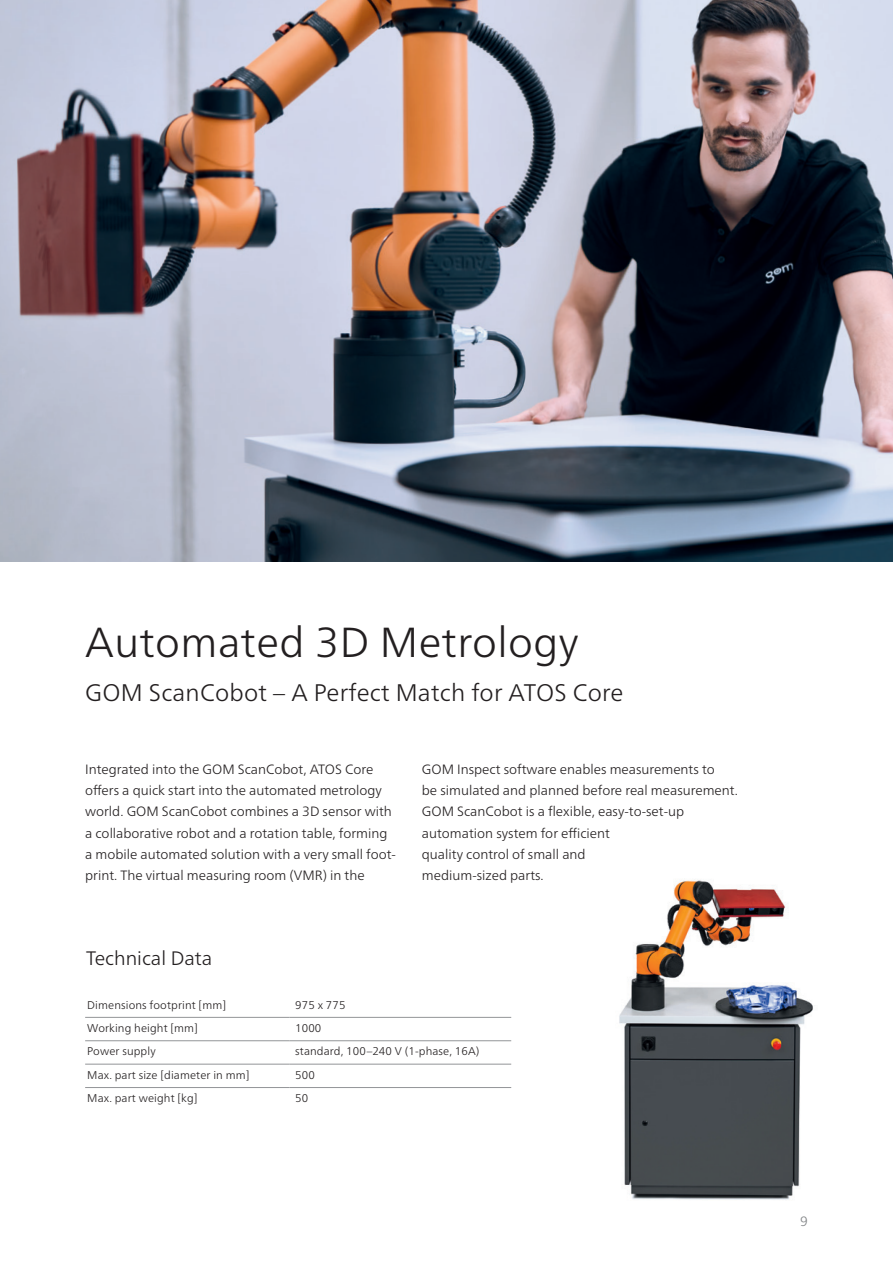
<style>
.page{position:relative;width:893px;height:1263px;background:#fff}
.page>*{position:absolute;margin:0;border:0;box-sizing:border-box;transform-origin:0 0}
.t1{font:300 42px "Frutiger Neue LTW1 G";letter-spacing:.01em;color:#231f20}
.t2{font:300 24px "Frutiger Neue LTW1 G";letter-spacing:.01em;color:#231f20}
.t3{font:300 19.5px "Frutiger Neue LTW1 G";color:#231f20}
.t4{font:300 13.5px/21.3px "Frutiger Neue LTW1 G";color:#231f20}
.t5{font:300 13.5px "Frutiger Neue LTW1 G";color:#808285}
.t6{font:300 11.25px "Frutiger Neue LTW1 G";letter-spacing:.01em;color:#231f20}
</style>
<div class="page">
<img style="left:619px;top:879px;width:194px;height:321px">
<hr style="left:85px;top:1017px;width:204px;height:1px;background:#939598">
<hr style="left:289px;top:1017px;width:222px;height:1px;background:#939598">
<hr style="left:85px;top:1040px;width:204px;height:1px;background:#939598">
<hr style="left:289px;top:1040px;width:222px;height:1px;background:#939598">
<hr style="left:85px;top:1064px;width:204px;height:1px;background:#939598">
<hr style="left:289px;top:1064px;width:222px;height:1px;background:#939598">
<hr style="left:85px;top:1087px;width:204px;height:1px;background:#939598">
<hr style="left:289px;top:1087px;width:222px;height:1px;background:#939598">
<img style="left:0;top:0;width:893px;height:561px">
<h1 class="t1" style="left:85px;top:611px;width:495px">Automated 3D Metrology</h1>
<h2 class="t2" style="left:85px;top:675px;width:540px">GOM ScanCobot – A Perfect Match for ATOS Core</h2>
<p class="t4" style="left:85px;top:758px;width:312px">Integrated into the GOM ScanCobot, ATOS Core offers a quick start into the automated metrology world. GOM ScanCobot combines a 3D sensor with a collaborative robot and a rotation table, forming a mobile automated solution with a very small foot&shy;print. The virtual measuring room (VMR) in the</p>
<p class="t4" style="left:422px;top:758px;width:317px">GOM Inspect software enables measurements to<br>be simulated and planned before real measurement.<br>GOM ScanCobot is a flexible, easy-to-set-up automation system for efficient<br>quality control of small and<br>medium-sized parts.</p>
<h3 class="t3" style="left:86px;top:944px;width:128px">Technical Data</h3>
<p class="t6" style="left:87px;top:996px;width:140px">Dimensions footprint [mm]</p>
<p class="t6" style="left:295px;top:996px;width:52px">975 x 775</p>
<p class="t6" style="left:87px;top:1020px;width:112px">Working height [mm]</p>
<p class="t6" style="left:295px;top:1020px;width:28px">1000</p>
<p class="t6" style="left:87px;top:1043px;width:70px">Power supply</p>
<p class="t6" style="left:295px;top:1043px;width:186px">standard, 100–240 V (1-phase, 16A)</p>
<p class="t6" style="left:87px;top:1066px;width:164px">Max. part size [diameter in mm]</p>
<p class="t6" style="left:295px;top:1066px;width:21px">500</p>
<p class="t6" style="left:87px;top:1090px;width:112px">Max. part weight [kg]</p>
<p class="t6" style="left:295px;top:1090px;width:15px">50</p>
<p class="t5" style="left:800px;top:1211px;width:9px">9</p>
</div>
